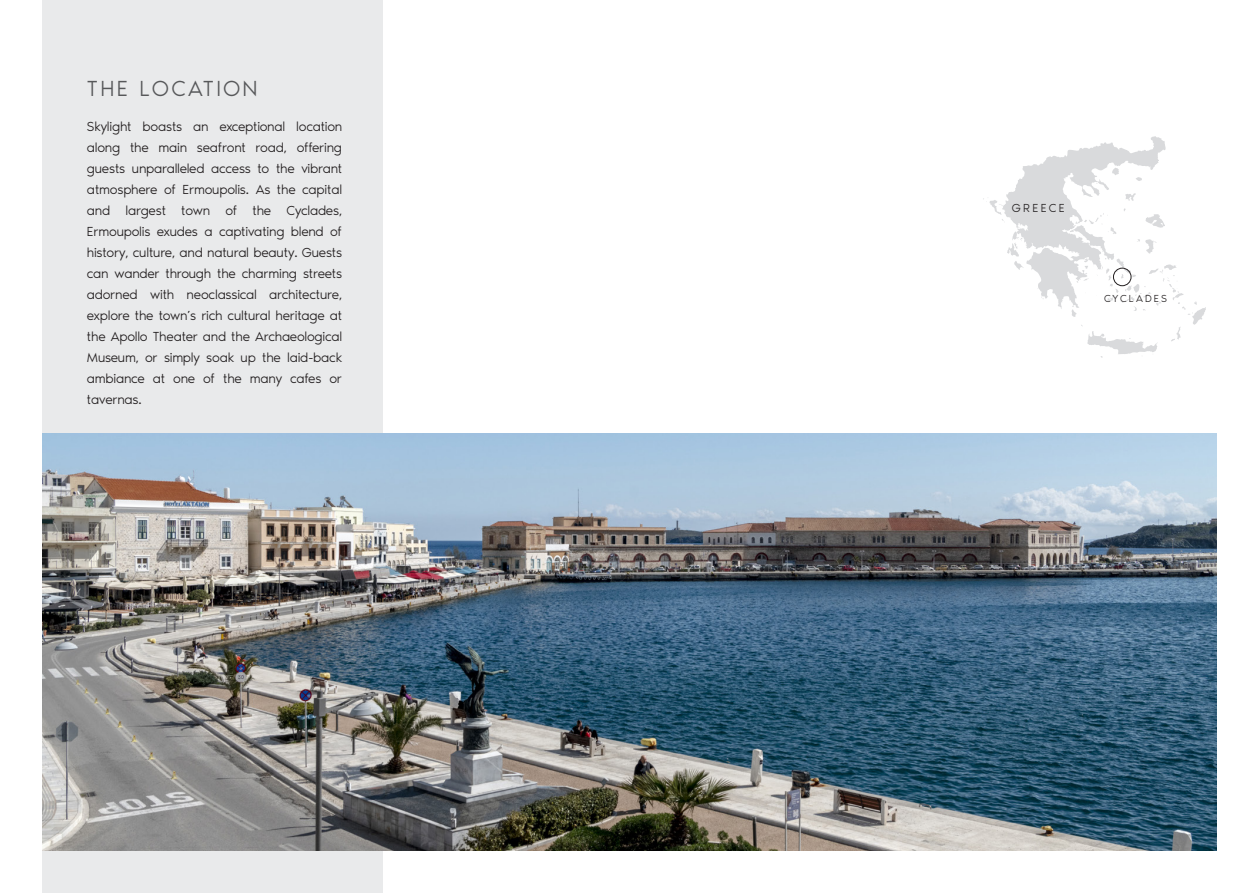
<style>
.page{position:relative;width:1259px;height:893px;background:#fff}
.page>*{position:absolute;margin:0;border:0;box-sizing:border-box;transform-origin:0 0}
.t1{font:300 22.5px "Noir Pro";letter-spacing:.1em;color:#57585a}
.t2{font:300 13.5px/21px "Noir Pro";letter-spacing:-.02em;color:#231f20;text-align:justify}
.t3{font:300 12px "Noir Pro";letter-spacing:.19em;color:#231f20}
.t4{font:300 10.5px "Noir Pro";letter-spacing:.19em;color:#231f20}
</style>
<div class="page">
<div style="left:43px;top:0;width:340px;height:893px;background:#e9eaeb"></div>
<img style="left:43px;top:434px;width:1173px;height:416px">
<svg style="left:983px;top:136px;width:223px;height:222px"></svg>
<div style="left:1113px;top:268px;width:18px;height:18px;border:1px solid #231f20;border-radius:50%"></div>
<p class="t1" style="left:87px;top:71px;width:172px">THE LOCATION</p>
<p class="t2" style="left:87px;top:115px;width:257px">Skylight boasts an exceptional location along the main seafront road, offering guests unparalleled access to the vibrant atmosphere of Ermoupolis. As the capital and largest town of the Cyclades, Ermoupolis exudes a captivating blend of history, culture, and natural beauty. Guests can wander through the charming streets adorned with neoclassical architecture, explore the town’s rich cultural heritage at the Apollo Theater and the Archaeological Museum, or simply soak up the laid-back ambiance at one of the many cafes or tavernas.</p>
<p class="t3" style="left:1011px;top:199px;width:55px">GREECE</p>
<p class="t4" style="left:1104px;top:290px;width:64px">CYCLADES</p>
</div>
